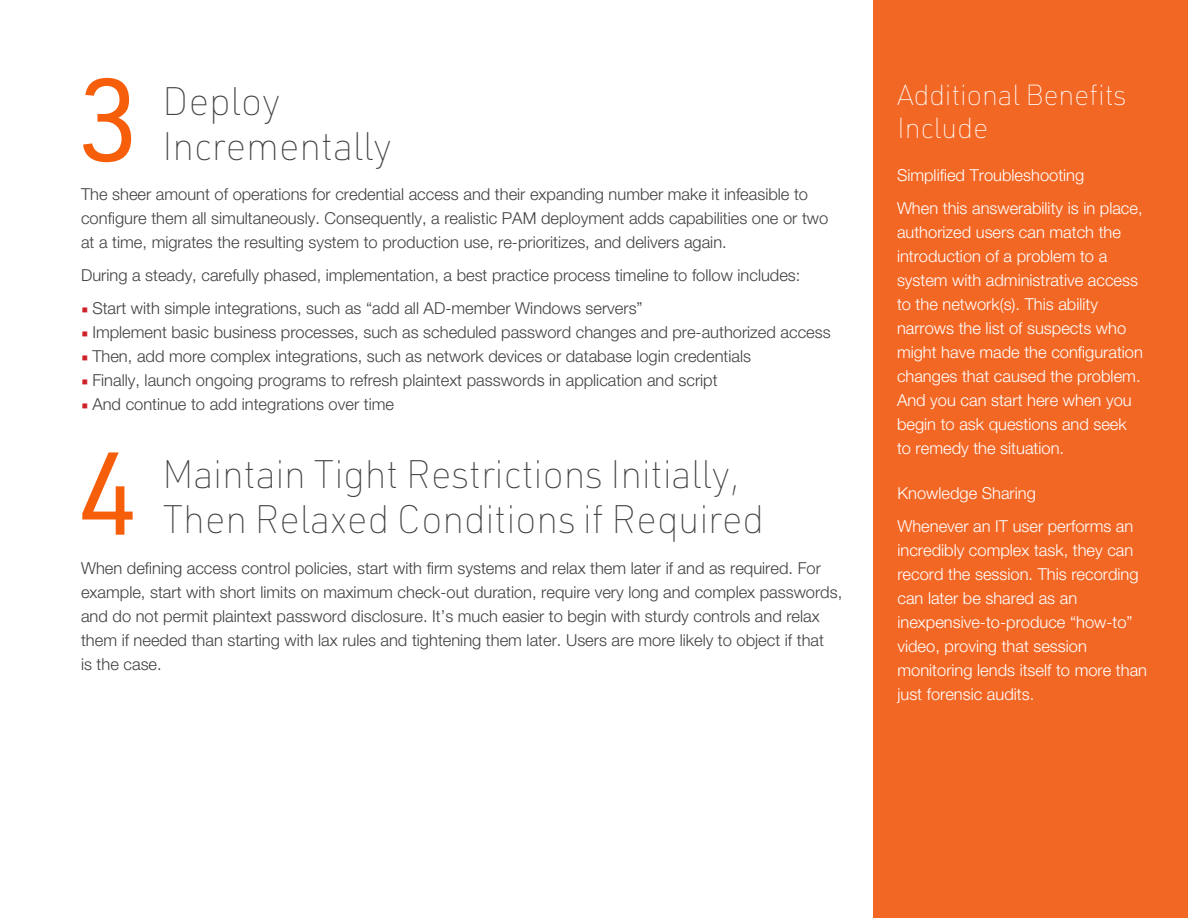
<style>
.page{position:relative;width:1188px;height:918px;background:#fff}
.page>*{position:absolute;margin:0;border:0;box-sizing:border-box;transform-origin:0 0}
.t1{font:115.2px "URWDIN";color:#f65e0a}
.t2{font:100 39px/45px "URWDIN";letter-spacing:-.01em;color:#414141}
.t3{font:100 28.5px/33px "URWDIN";letter-spacing:-.01em;color:#fff}
.t4{font:300 16.5px/24px "Helvetica Neue LT Std";color:#414141}
.t5{font:300 16.5px/24px "Helvetica Neue LT Std";color:#fff}
.s1{color:#cd2028}
</style>
<div class="page">
<div style="left:873px;top:0;width:315px;height:918px;background:#f36725"></div>
<h1 class="t1" style="left:78px;top:44px;width:64px">3</h1>
<h2 class="t2" style="left:162px;top:78px;width:231px">Deploy<br>Incrementally</h2>
<p class="t4" style="left:81px;top:182px;width:749px">The sheer amount of operations for credential access and their expanding number make it infeasible to configure them all simultaneously. Consequently, a realistic PAM deployment adds capabilities one or two at a time, migrates the resulting system to production use, re-prioritizes, and delivers again.</p>
<p class="t4" style="left:81px;top:263px;width:721px">During a steady, carefully phased, implementation, a best practice process timeline to follow includes:</p>
<p class="t4" style="left:81px;top:296px;width:563px"><span class="s1">▪</span> Start with simple integrations, such as “add all AD-member Windows servers”</p>
<p class="t4" style="left:81px;top:320px;width:751px"><span class="s1">▪</span> Implement basic business processes, such as scheduled password changes and pre-authorized access</p>
<p class="t4" style="left:81px;top:344px;width:671px"><span class="s1">▪</span> Then, add more complex integrations, such as network devices or database login credentials</p>
<p class="t4" style="left:81px;top:368px;width:638px"><span class="s1">▪</span> Finally, launch ongoing programs to refresh plaintext passwords in application and script</p>
<p class="t4" style="left:81px;top:392px;width:314px"><span class="s1">▪</span> And continue to add integrations over time</p>
<h1 class="t1" style="left:76px;top:418px;width:64px">4</h1>
<h2 class="t2" style="left:162px;top:451px;width:604px">Maintain Tight Restrictions Initially,<br>Then Relaxed Conditions if Required</h2>
<p class="t4" style="left:81px;top:556px;width:763px">When defining access control policies, start with firm systems and relax them later if and as required. For example, start with short limits on maximum check-out duration, require very long and complex passwords, and do not permit plaintext password disclosure. It’s much easier to begin with sturdy controls and relax them if needed than starting with lax rules and tightening them later. Users are more likely to object if that<br>is the case.</p>
<h3 class="t3" style="left:897px;top:78px;width:231px">Additional Benefits<br>Include</h3>
<p class="t5" style="left:897px;top:158px;width:247px;line-height:33px">Simplified Troubleshooting<br>When this answerability is in place,</p>
<p class="t5" style="left:897px;top:220px;width:248px">authorized users can match the introduction of a problem to a system with administrative access to the network(s). This ability narrows the list of suspects who might have made the configuration changes that caused the problem.<br>And you can start here when you begin to ask questions and seek to remedy the situation.</p>
<p class="t5" style="left:897px;top:476px;width:237px;line-height:33px">Knowledge Sharing<br>Whenever an IT user performs an</p>
<p class="t5" style="left:897px;top:538px;width:251px">incredibly complex task, they can record the session. This recording can later be shared as an inexpensive-to-produce “how-to” video, proving that session monitoring lends itself to more than just forensic audits.</p>
</div>
